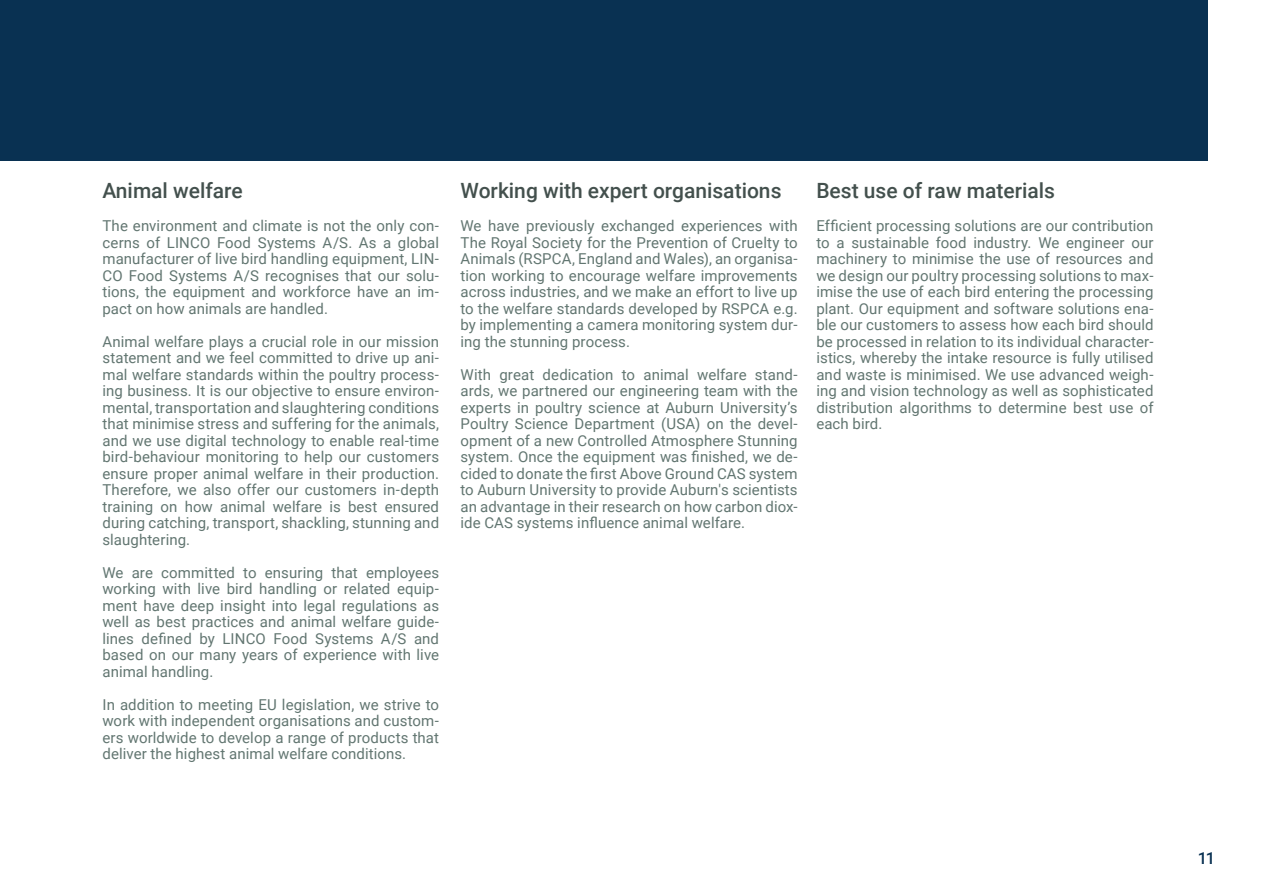
<style>
.page{position:relative;width:1263px;height:893px;background:#fff}
.page>*{position:absolute;margin:0;border:0;box-sizing:border-box;transform-origin:0 0}
.t1{font:500 21px "Roboto";color:#43504d}
.t2{font:500 16.5px "Roboto";color:#093152}
.t3{font:15px/16.5px "Roboto";letter-spacing:.005em;color:#627671;text-align:justify}
.s1{font-weight:400;color:#fff}
</style>
<div class="page">
<div style="left:0;top:0;width:1207px;height:161px;background:#093152"></div>
<h1 class="t1" style="left:102px;top:176px;width:159px">Animal welfare<span class="s1">ty</span></h1>
<p class="t3" style="left:102px;top:217px;width:338px">The environment and climate is not the only con&shy;cerns of LINCO Food Systems A/S. As a global manufacturer of live bird handling equipment, LIN-CO Food Systems A/S recognises that our solu&shy;tions, the equipment and workforce have an im&shy;pact on how animals are handled.</p>
<p class="t3" style="left:102px;top:333px;width:338px">Animal welfare plays a crucial role in our mission statement and we feel committed to drive up ani&shy;mal welfare standards within the poultry process&shy;ing business. It is our objective to ensure environ&shy;mental, transportation and slaughtering conditions that minimise stress and suffering for the animals, and we use digital technology to enable real-time bird-behaviour monitoring to help our customers ensure proper animal welfare in their production.<br>Therefore, we also offer our customers in-depth training on how animal welfare is best ensured during catching, transport, shackling, stunning and slaughtering.</p>
<p class="t3" style="left:102px;top:564px;width:338px">We are committed to ensuring that employees working with live bird handling or related equip&shy;ment have deep insight into legal regulations as well as best practices and animal welfare guide&shy;lines defined by LINCO Food Systems A/S and based on our many years of experience with live animal handling.</p>
<p class="t3" style="left:102px;top:696px;width:338px">In addition to meeting EU legislation, we strive to work with independent organisations and custom&shy;ers worldwide to develop a range of products that deliver the highest animal welfare conditions.</p>
<h1 class="t1" style="left:460px;top:176px;width:322px">Working with expert organisations</h1>
<p class="t3" style="left:460px;top:217px;width:339px">We have previously exchanged experiences with The Royal Society for the Prevention of Cruelty to Animals (RSPCA, England and Wales), an organisa&shy;tion working to encourage welfare improvements across industries, and we make an effort to live up to the welfare standards developed by RSPCA e.g. by implementing a camera monitoring system dur&shy;ing the stunning process.</p>
<p class="t3" style="left:460px;top:366px;width:339px">With great dedication to animal welfare stand&shy;ards, we partnered our engineering team with the experts in poultry science at Auburn University’s Poultry Science Department (USA) on the devel&shy;opment of a new Controlled Atmosphere Stunning system. Once the equipment was finished, we de&shy;cided to donate the first Above Ground CAS system to Auburn University to provide Auburn's scientists an advantage in their research on how carbon diox&shy;ide CAS systems influence animal welfare.</p>
<h1 class="t1" style="left:816px;top:176px;width:240px">Best use of raw materials</h1>
<p class="t3" style="left:816px;top:217px;width:339px">Efficient processing solutions are our contribution to a sustainable food industry. We engineer our machinery to minimise the use of resources and we design our poultry processing solutions to max&shy;imise the use of each bird entering the processing plant. Our equipment and software solutions ena&shy;ble our customers to assess how each bird should be processed in relation to its individual character&shy;istics, whereby the intake resource is fully utilised and waste is minimised. We use advanced weigh&shy;ing and vision technology as well as sophisticated distribution algorithms to determine best use of each bird.</p>
<p class="t2" style="left:1198px;top:847px;width:19px">11</p>
</div>
